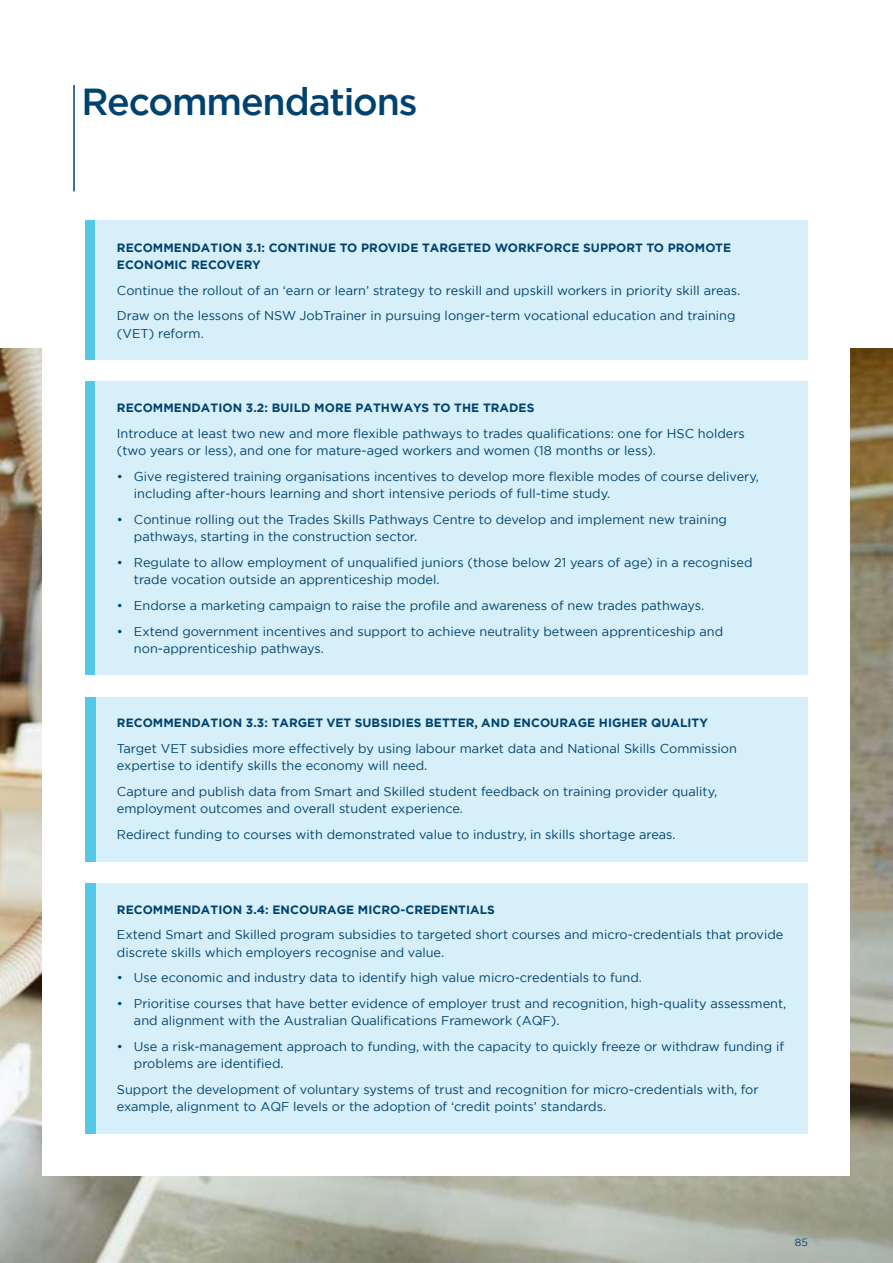
<style>
.page{position:relative;width:893px;height:1263px;background:#fff}
.page>*{position:absolute;margin:0;border:0;box-sizing:border-box;transform-origin:0 0}
.t1{font:500 37.5px "Gotham";letter-spacing:-.03em;color:#00426f}
.t2{font:12.75px/17.2px "Gotham";color:#00426f}
.t3{font:700 12px/17.2px "Gotham";letter-spacing:.005em;color:#00426f}
.t4{font:10.5px "Gotham";color:#00426f}
</style>
<div class="page">
<img style="left:0;top:349px;width:893px;height:914px">
<div style="left:43px;top:210px;width:807px;height:966px;background:#fff"></div>
<hr style="left:73px;top:85px;width:2px;height:106px;background:#00426f">
<div style="left:85px;top:221px;width:11px;height:139px;background:#53c8e9"></div>
<div style="left:96px;top:221px;width:712px;height:139px;background:#d6eff8"></div>
<div style="left:85px;top:381px;width:11px;height:294px;background:#53c8e9"></div>
<div style="left:96px;top:381px;width:712px;height:294px;background:#d6eff8"></div>
<div style="left:85px;top:883px;width:11px;height:251px;background:#53c8e9"></div>
<div style="left:96px;top:883px;width:712px;height:251px;background:#d6eff8"></div>
<div style="left:85px;top:696px;width:11px;height:165px;background:#53c8e9"></div>
<div style="left:96px;top:696px;width:712px;height:165px;background:#d6eff8"></div>
<p class="t1" style="left:82px;top:77px;width:338px">Recommendations</p>
<p class="t3" style="left:117px;top:239px;width:616px">RECOMMENDATION 3.1: CONTINUE TO PROVIDE TARGETED WORKFORCE SUPPORT TO PROMOTE<br>ECONOMIC RECOVERY</p>
<p class="t2" style="left:117px;top:277px;width:625px;line-height:25.8px">Continue the rollout of an ‘earn or learn’ strategy to reskill and upskill workers in priority skill areas.<br>Draw on the lessons of NSW JobTrainer in pursuing longer-term vocational education and training</p>
<p class="t2" style="left:117px;top:324px;width:88px">(VET) reform.</p>
<p class="t3" style="left:117px;top:399px;width:419px">RECOMMENDATION 3.2: BUILD MORE PATHWAYS TO THE TRADES</p>
<p class="t2" style="left:117px;top:424px;width:629px">Introduce at least two new and more flexible pathways to trades qualifications: one for HSC holders (two years or less), and one for mature-aged workers and women (18 months or less).</p>
<p class="t2" style="left:134px;top:467px;width:627px;text-indent:-17px">• Give registered training organisations incentives to develop more flexible modes of course delivery, including after-hours learning and short intensive periods of full-time study.</p>
<p class="t2" style="left:134px;top:510px;width:595px;text-indent:-17px">• Continue rolling out the Trades Skills Pathways Centre to develop and implement new training pathways, starting in the construction sector.</p>
<p class="t2" style="left:134px;top:553px;width:620px;text-indent:-17px">• Regulate to allow employment of unqualified juniors (those below 21 years of age) in a recognised trade vocation outside an apprenticeship model.</p>
<p class="t2" style="left:117px;top:596px;width:589px">• Endorse a marketing campaign to raise the profile and awareness of new trades pathways.</p>
<p class="t2" style="left:134px;top:622px;width:591px;text-indent:-17px">• Extend government incentives and support to achieve neutrality between apprenticeship and non-apprenticeship pathways.</p>
<p class="t3" style="left:117px;top:714px;width:593px">RECOMMENDATION 3.3: TARGET VET SUBSIDIES BETTER, AND ENCOURAGE HIGHER QUALITY</p>
<p class="t2" style="left:117px;top:740px;width:621px">Target VET subsidies more effectively by using labour market data and National Skills Commission expertise to identify skills the economy will need.</p>
<p class="t2" style="left:117px;top:783px;width:602px">Capture and publish data from Smart and Skilled student feedback on training provider quality, employment outcomes and overall student experience.</p>
<p class="t2" style="left:117px;top:826px;width:560px">Redirect funding to courses with demonstrated value to industry, in skills shortage areas.</p>
<p class="t3" style="left:117px;top:901px;width:379px">RECOMMENDATION 3.4: ENCOURAGE MICRO-CREDENTIALS</p>
<p class="t2" style="left:117px;top:926px;width:668px">Extend Smart and Skilled program subsidies to targeted short courses and micro-credentials that provide discrete skills which employers recognise and value.</p>
<p class="t2" style="left:117px;top:969px;width:527px">• Use economic and industry data to identify high value micro-credentials to fund.</p>
<p class="t2" style="left:134px;top:995px;width:654px;text-indent:-17px">• Prioritise courses that have better evidence of employer trust and recognition, high-quality assessment, and alignment with the Australian Qualifications Framework (AQF).</p>
<p class="t2" style="left:134px;top:1038px;width:652px;text-indent:-17px">• Use a risk-management approach to funding, with the capacity to quickly freeze or withdraw funding if problems are identified.</p>
<p class="t2" style="left:117px;top:1081px;width:643px">Support the development of voluntary systems of trust and recognition for micro-credentials with, for example, alignment to AQF levels or the adoption of ‘credit points’ standards.</p>
<p class="t4" style="left:795px;top:1235px;width:15px">85</p>
</div>
